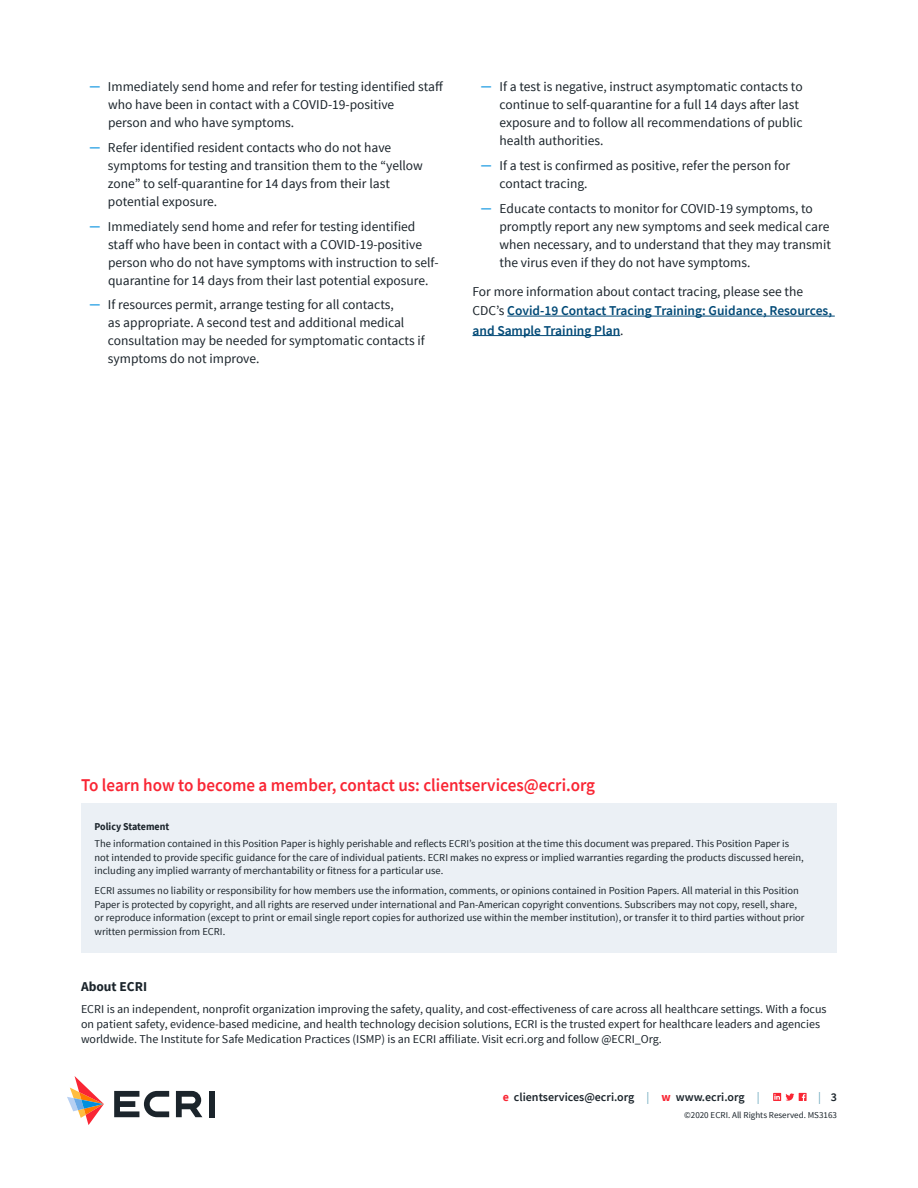
<style>
.page{position:relative;width:918px;height:1188px;background:#fff}
.page>*{position:absolute;margin:0;border:0;box-sizing:border-box;transform-origin:0 0}
.Body{font:600 18px "Source Sans Pro";color:#f92634;scale:.95 1}
.t1{font:13.5px/18px "Source Sans Pro";color:#1b242b}
.Body-2{font:600 13.5px/19.5px "Source Sans Pro";color:#004976}
.Body-3{font:700 13.5px "Source Sans Pro";color:#1b242b}
.t2{font:12px/15px "Source Sans Pro";color:#1b242b}
.t3{font:600 12px "Source Sans Pro";color:#1b242b}
.t4{font:12px "Source Sans Pro";color:#63a3b9}
.Body-4{font:10.5px/13.5px "Source Sans Pro";color:#1b242b}
.Subhead_3{font:700 10.5px "Source Sans Pro";color:#1b242b;scale:.95 1}
.t5{font:9px "Source Sans Pro";color:#1b242b}
.s1{font-family:"Franklin Gothic";color:#008fde}
.s2{font-style:inherit}
.s3{font-weight:400;color:#1b242b}
.s4{font-weight:700;color:#f92634}
.s5{font-weight:400;color:#63a3b9}
.s6{font-weight:600;color:#1b242b}
</style>
<div class="page">
<div style="left:209px;top:1091px;width:5px;height:26px;background:#1b242b"></div>
<svg style="left:114px;top:1091px;width:55px;height:26px"></svg>
<svg style="left:176px;top:1091px;width:26px;height:26px"></svg>
<svg style="left:67px;top:1076px;width:37px;height:49px"></svg>
<svg style="left:773px;top:1093px;width:34px;height:8px"></svg>
<hr style="left:507px;top:316px;width:328px;height:1px;background:#004976">
<hr style="left:472px;top:335px;width:148px;height:1px;background:#004976">
<div style="left:81px;top:803px;width:756px;height:150px;background:#ebf0f5"></div>
<p class="t1" style="left:108px;top:78px;width:337px;text-indent:-18px"><span class="s1">─</span> Immediately send home and refer for testing identified staff who have been in contact with a COVID-19<span class="s2">-</span>positive<br>person and who have symptoms.</p>
<p class="t1" style="left:108px;top:139px;width:316px;text-indent:-18px"><span class="s1">─</span> Refer identified resident contacts who do not have symptoms for testing and transition them to the “yellow zone” to self-quarantine for 14 days from their last potential exposure.</p>
<p class="t1" style="left:108px;top:217px;width:332px;text-indent:-18px"><span class="s1">─</span> Immediately send home and refer for testing identified staff who have been in contact with a COVID-19<span class="s2">-</span>positive person who do not have symptoms with instruction to self&shy;quarantine for 14 days from their last potential exposure.</p>
<p class="t1" style="left:108px;top:296px;width:318px;text-indent:-18px"><span class="s1">─</span> If resources permit, arrange testing for all contacts,<br>as appropriate. A second test and additional medical consultation may be needed for symptomatic contacts if symptoms do not improve.</p>
<p class="t1" style="left:499px;top:78px;width:305px;text-indent:-18px"><span class="s1">─</span> If a test is negative, instruct asymptomatic contacts to continue to self-quarantine for a full 14 days after last exposure and to follow all recommendations of public health authorities.</p>
<p class="t1" style="left:499px;top:157px;width:292px;text-indent:-18px"><span class="s1">─</span> If a test is confirmed as positive, refer the person for contact tracing.</p>
<p class="t1" style="left:499px;top:199px;width:333px;text-indent:-18px"><span class="s1">─</span> Educate contacts to monitor for COVID-19 symptoms, to promptly report any new symptoms and seek medical care when necessary, and to understand that they may transmit the virus even if they do not have symptoms.</p>
<p class="Body-2" style="left:472px;top:281px;width:361px"><span class="s3">For more information about contact tracing, please see the<br>CDC’s</span> Covid-19 Contact Tracing Training: Guidance, Resources, and Sample Training Plan<span class="s3">.</span></p>
<p class="Body" style="left:81px;top:773px;width:543px">To learn how to become a member, contact us: clientservices@ecri.org</p>
<p class="Subhead_3" style="left:94px;top:820px;width:80px">Policy Statement</p>
<p class="Body-4" style="left:94px;top:837px;width:711px">The information contained in this Position Paper is highly perishable and reflects ECRI’s position at the time this document was prepared. This Position Paper is not intended to provide specific guidance for the care of individual patients. ECRI makes no express or implied warranties regarding the products discussed herein, including any implied warranty of merchantability or fitness for a particular use.</p>
<p class="Body-4" style="left:94px;top:884px;width:712px">ECRI assumes no liability or responsibility for how members use the information, comments, or opinions contained in Position Papers. All material in this Position Paper is protected by copyright, and all rights are reserved under international and Pan-American copyright conventions. Subscribers may not copy, resell, share, or reproduce information (except to print or email single report copies for authorized use within the member institution), or transfer it to third parties without prior written permission from ECRI.</p>
<p class="Body-3" style="left:81px;top:977px;width:68px">About ECRI</p>
<p class="t2" style="left:81px;top:1001px;width:747px">ECRI is an independent, nonprofit organization improving the safety, quality, and cost-effectiveness of care across all healthcare settings. With a focus on patient safety, evidence-based medicine, and health technology decision solutions, ECRI is the trusted expert for healthcare leaders and agencies worldwide. The Institute for Safe Medication Practices (ISMP) is an ECRI affiliate. Visit ecri.org and follow @ECRI_Org.</p>
<p class="t3" style="left:503px;top:1089px;width:258px"><span class="s4">e</span> clientservices@ecri.org <span class="s5">|</span> <span class="s4">w</span> www.ecri.org <span class="s5">|</span></p>
<p class="t4" style="left:818px;top:1090px;width:20px">| <span class="s6">3</span></p>
<p class="t5" style="left:684px;top:1110px;width:154px">©2020 ECRI. All Rights Reserved. MS3163</p>
</div>
